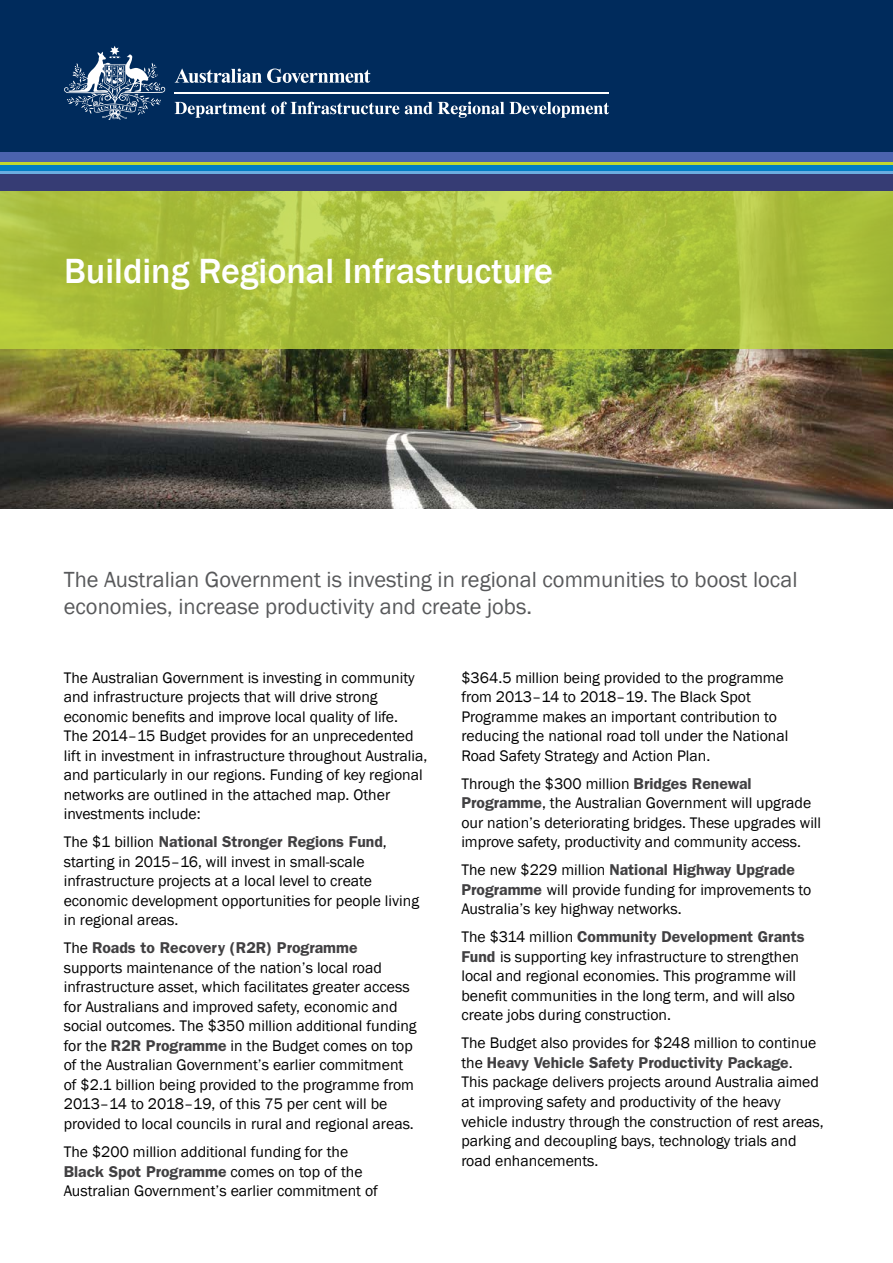
<style>
.page{position:relative;width:893px;height:1263px;background:#fff}
.page>*{position:absolute;margin:0;border:0;box-sizing:border-box;transform-origin:0 0}
.t1{font:500 36px "Franklin Gothic";color:#fff}
.Introtext{font:22.5px/27px "Franklin Gothic";color:#58595b}
._10_5pt_body_text{font:15.75px/19.5px "Franklin Gothic";color:#000}
.s1{font-weight:600;color:#414042}
</style>
<div class="page">
<div style="left:0;top:0;width:893px;height:191px;background:#002b5c"></div>
<div style="left:0;top:152px;width:893px;height:11px;background:#4b63ae"></div>
<hr style="left:0;top:163px;width:893px;height:2px;background:#c1d72f">
<div style="left:0;top:165px;width:893px;height:6px;background:#007dc3"></div>
<hr style="left:0;top:171px;width:893px;height:3px;background:#6caddf">
<div style="left:0;top:174px;width:893px;height:17px;background:#363c74"></div>
<svg style="left:175px;top:69px;width:195px;height:14px"></svg>
<svg style="left:64px;top:46px;width:101px;height:74px"></svg>
<hr style="left:175px;top:92px;width:434px;height:1px;background:#fff">
<svg style="left:175px;top:102px;width:224px;height:16px"></svg>
<svg style="left:405px;top:102px;width:204px;height:16px"></svg>
<img style="left:0;top:349px;width:893px;height:159px">
<svg style="left:0;top:191px;width:893px;height:158px;background:#acc13d"></svg>
<h1 class="t1" style="left:64px;top:249px;width:491px">Building Regional Infrastructure</h1>
<p class="Introtext" style="left:64px;top:566px;width:735px">The Australian Government is investing in regional communities to boost local economies, increase productivity and create jobs.</p>
<p class="_10_5pt_body_text" style="left:64px;top:668px;width:365px">The Australian Government is investing in community and infrastructure projects that will drive strong economic benefits and improve local quality of life.<br>The 2014–15 Budget provides for an unprecedented lift in investment in infrastructure throughout Australia, and particularly in our regions. Funding of key regional networks are outlined in the attached map. Other investments include:</p>
<p class="_10_5pt_body_text" style="left:64px;top:833px;width:357px">The $1 billion <span class="s1">National Stronger Regions Fund</span>, starting in 2015–16, will invest in small-scale infrastructure projects at a local level to create economic development opportunities for people living in regional areas.</p>
<p class="_10_5pt_body_text" style="left:64px;top:939px;width:354px">The <span class="s1">Roads to Recovery (R2R) Programme </span>supports maintenance of the nation’s local road infrastructure asset, which facilitates greater access for Australians and improved safety, economic and social outcomes. The $350 million additional funding for the <span class="s1">R2R Programme</span> in the Budget comes on top of the Australian Government’s earlier commitment of $2.1 billion being provided to the programme from 2013–14 to 2018–19, of this 75 per cent will be provided to local councils in rural and regional areas.</p>
<p class="_10_5pt_body_text" style="left:64px;top:1142px;width:316px">The $200 million additional funding for the<br><span class="s1">Black Spot Programme</span> comes on top of the<br>Australian Government’s earlier commitment of</p>
<p class="_10_5pt_body_text" style="left:461px;top:668px;width:329px">$364.5 million being provided to the programme from 2013–14 to 2018–19. The Black Spot Programme makes an important contribution to reducing the national road toll under the National Road Safety Strategy and Action Plan.</p>
<p class="_10_5pt_body_text" style="left:461px;top:774px;width:361px">Through the $300 million <span class="s1">Bridges Renewal Programme</span>, the Australian Government will upgrade our nation’s deteriorating bridges. These upgrades will improve safety, productivity and community access.</p>
<p class="_10_5pt_body_text" style="left:461px;top:861px;width:351px">The new $229 million <span class="s1">National Highway Upgrade<br>Programme</span> will provide funding for improvements to<br>Australia’s key highway networks.</p>
<p class="_10_5pt_body_text" style="left:461px;top:928px;width:345px">The $314 million <span class="s1">Community Development Grants Fund</span> is supporting key infrastructure to strengthen local and regional economies. This programme will benefit communities in the long term, and will also create jobs during construction.</p>
<p class="_10_5pt_body_text" style="left:461px;top:1034px;width:364px">The Budget also provides for $248 million to continue the <span class="s1">Heavy Vehicle Safety Productivity Package</span>.<br>This package delivers projects around Australia aimed at improving safety and productivity of the heavy vehicle industry through the construction of rest areas, parking and decoupling bays, technology trials and road enhancements.</p>
</div>
